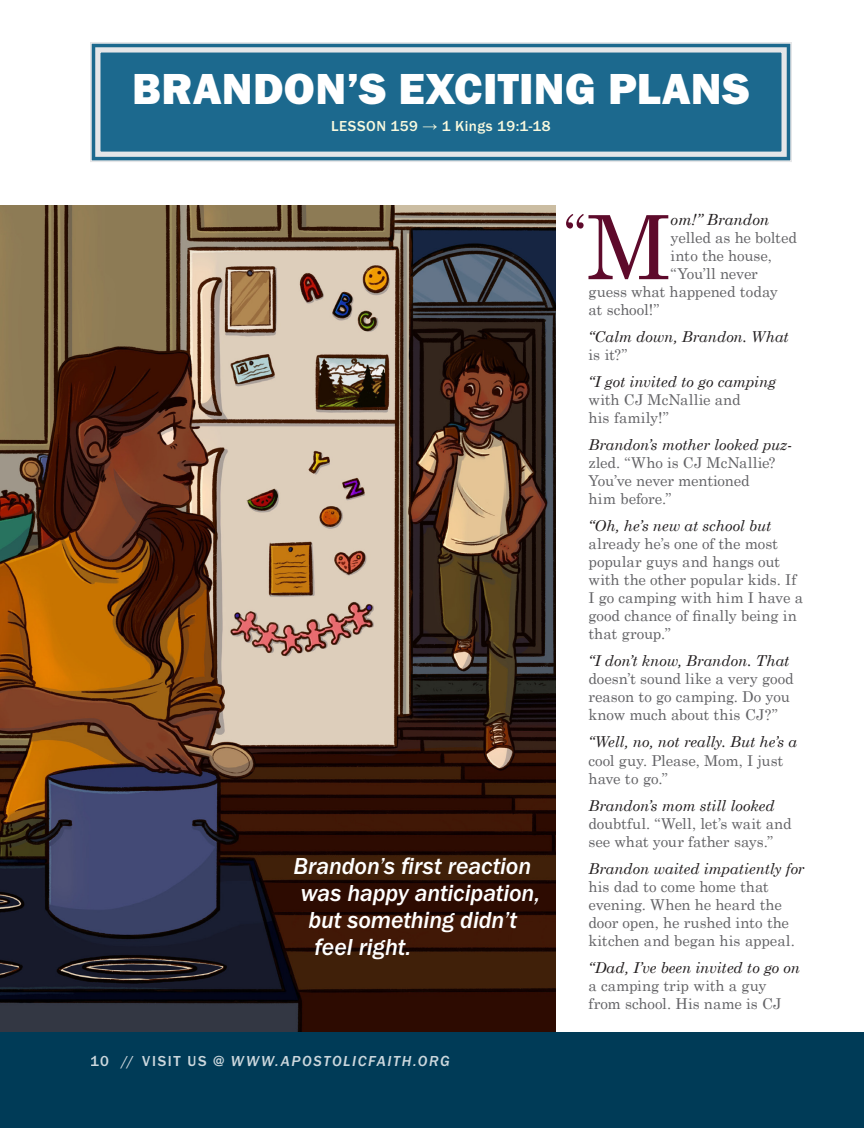
<style>
.page{position:relative;width:864px;height:1128px;background:#fff}
.page>*{position:absolute;margin:0;border:0;box-sizing:border-box;transform-origin:0 0}
.Article_-_Copy_Intro{font:88.65px "Century Schoolbook";color:#5e0a2b}
.Article_-_Memory_Ver{font:52.5px "Century Schoolbook";color:#5e0a2b}
.Article_-_Title{font:45px "Franklin Gothic URW Hea";letter-spacing:.01em;color:#fff}
.Article_-_Subtitle{font:24px "Franklin Gothic URW Med Ita";letter-spacing:-.005em;color:#fff}
.Article_-_Copy_Intro-2{font:italic 15.3px "Century Schoolbook";letter-spacing:-.01em;color:#231f20}
.Article_-_Copy{font:15px/18px "Century Schoolbook";letter-spacing:-.005em;color:#636366}
.Article_-_Copy_Intro-3{font:15px "Century Schoolbook";letter-spacing:-.015em;color:#636366}
.t1{font:15px "Franklin Gothic URW Med Ita";letter-spacing:.11em;color:#fff}
.Article_-_Copy-2{font:italic 15px/18px "Century Schoolbook";letter-spacing:-.005em;color:#231f20}
.Article_-_Lesson___V{font:500 15px "Franklin Gothic URW";letter-spacing:.035em;color:#f8f9de}
.s1{font-family:"Times New Roman";font-weight:400}
.s2{font-family:"Franklin Gothic URW";font-weight:500}
.s3{font-style:normal;color:#636366}
.s4{font-style:italic;color:#231f20}
</style>
<div class="page">
<img style="left:0;top:206px;width:555px;height:825px">
<div style="left:90px;top:42px;width:702px;height:120px;background:#1c698e"></div>
<div style="left:95px;top:47px;width:692px;height:110px;border:5px solid #e5e6e8"></div>
<div style="left:0;top:1031px;width:864px;height:96px;background:#003b57"></div>
<p class="Article_-_Title" style="left:132px;top:59px;width:619px">BRANDON’S EXCITING PLANS</p>
<p class="Article_-_Lesson___V" style="left:331px;top:116px;width:221px">LESSON 159 <span class="s1">→</span> 1 Kings 19:1-18</p>
<p class="Article_-_Subtitle" style="left:293px;top:851px;width:239px">Brandon’s first reaction</p>
<p class="Article_-_Subtitle" style="left:301px;top:878px;width:241px">was happy anticipation,</p>
<p class="Article_-_Subtitle" style="left:308px;top:905px;width:210px">but something didn’t</p>
<p class="Article_-_Subtitle" style="left:314px;top:932px;width:98px">feel right.</p>
<p class="t1" style="left:90px;top:1051px;width:361px"><span class="s2">10 // VISIT US @</span> WWW.APOSTOLICFAITH.ORG</p>
<p class="Article_-_Memory_Ver" style="left:564px;top:190px;width:22px">“</p>
<p class="Article_-_Copy_Intro" style="left:587px;top:173px;width:85px">M</p>
<p class="Article_-_Copy_Intro-2" style="left:671px;top:208px;width:100px">om!” Brandon</p>
<p class="Article_-_Copy_Intro-3" style="left:671px;top:225px;width:128px">yelled as he bolted</p>
<p class="Article_-_Copy_Intro-3" style="left:671px;top:243px;width:103px">into the house,</p>
<p class="Article_-_Copy_Intro-3" style="left:671px;top:261px;width:89px">“You’ll never</p>
<p class="Article_-_Copy_Intro-3" style="left:588px;top:279px;width:191px">guess what happened today</p>
<p class="Article_-_Copy_Intro-3" style="left:588px;top:297px;width:73px">at school!”</p>
<p class="Article_-_Copy-2" style="left:588px;top:327px;width:202px">“Calm down, Brandon. What <span class="s3">is it?”</span></p>
<p class="Article_-_Copy" style="left:588px;top:371px;width:189px"><span class="s4">“I got invited to go camping </span>with CJ McNallie and<br>his family!”</p>
<p class="Article_-_Copy" style="left:588px;top:434px;width:205px"><span class="s4">Brandon’s mother looked puz&shy;</span>zled. “Who is CJ McNallie?<br>You’ve never mentioned<br>him before.”</p>
<p class="Article_-_Copy" style="left:588px;top:515px;width:216px"><span class="s4">“Oh, he’s new at school but </span>already he’s one of the most popular guys and hangs out with the other popular kids. If<br>I go camping with him I have a good chance of finally being in that group.”</p>
<p class="Article_-_Copy" style="left:588px;top:650px;width:207px"><span class="s4">“I don’t know, Brandon. That </span>doesn’t sound like a very good reason to go camping. Do you know much about this CJ?”</p>
<p class="Article_-_Copy" style="left:588px;top:731px;width:210px"><span class="s4">“Well, no, not really. But he’s a </span>cool guy. Please, Mom, I just have to go.”</p>
<p class="Article_-_Copy" style="left:588px;top:794px;width:205px"><span class="s4">Brandon’s mom still looked </span>doubtful. “Well, let’s wait and see what your father says.”</p>
<p class="Article_-_Copy" style="left:588px;top:857px;width:218px"><span class="s4">Brandon waited impatiently for </span>his dad to come home that evening. When he heard the door open, he rushed into the kitchen and began his appeal.</p>
<p class="Article_-_Copy" style="left:588px;top:956px;width:213px"><span class="s4">“Dad, I’ve been invited to go on </span>a camping trip with a guy from school. His name is CJ</p>
</div>
